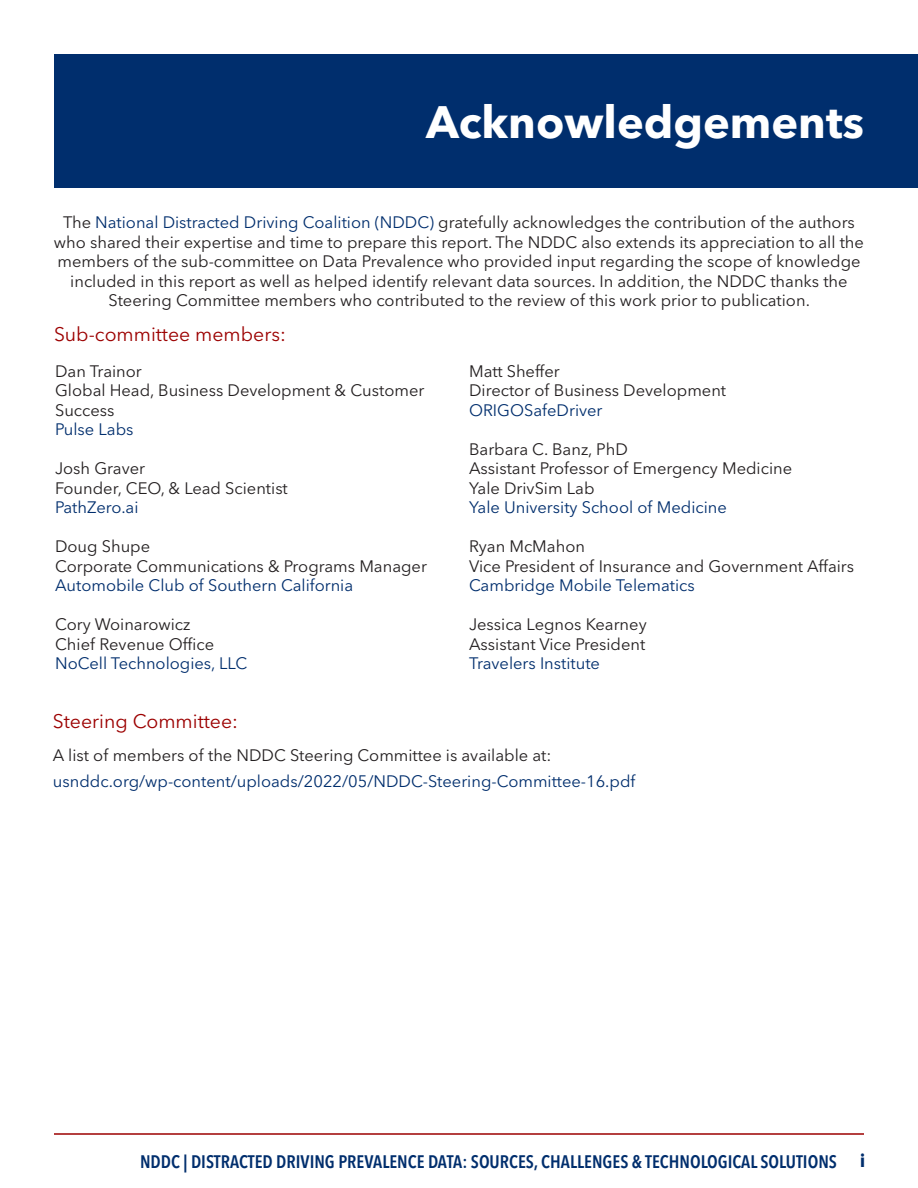
<style>
.page{position:relative;width:918px;height:1188px;background:#fff}
.page>*{position:absolute;margin:0;border:0;box-sizing:border-box;transform-origin:0 0}
.t1{font:700 45px "Avenir Next LT Pro";color:#fff}
.t2{font:19.5px "Avenir Next LT Pro";color:#9c0000}
.t3{font:600 condensed 18px "Avenir Next LT Pro";color:#002e6d}
.t4{font:700 condensed 18px "Avenir Next LT Pro";color:#002e6d}
.t5{font:16.5px/19.5px "Avenir Next LT Pro";color:#231f20}
.t6{font:16.5px "Avenir Next LT Pro";color:#002e6d}
.s1{color:#002e6d}
</style>
<div class="page">
<div style="left:54px;top:54px;width:864px;height:134px;background:#002e6d"></div>
<hr style="left:54px;top:1133px;width:810px;height:2px;background:#9c0000">
<h1 class="t1" style="left:426px;top:103px;width:439px">Acknowledgements</h1>
<p class="t5" style="left:54px;top:214px;width:812px;text-align:center">The <span class="s1">National Distracted Driving Coalition (NDDC)</span> gratefully acknowledges the contribution of the authors who shared their expertise and time to prepare this report. The NDDC also extends its appreciation to all the members of the sub-committee on Data Prevalence who provided input regarding the scope of knowledge included in this report as well as helped identify relevant data sources. In addition, the NDDC thanks the Steering Committee members who contributed to the review of this work prior to publication.</p>
<p class="t2" style="left:54px;top:326px;width:233px">Sub-committee members:</p>
<p class="t5" style="left:55px;top:363px;width:371px">Dan Trainor<br>Global Head, Business Development &amp; Customer<br>Success</p>
<p class="t6" style="left:55px;top:423px;width:80px">Pulse Labs</p>
<p class="t5" style="left:55px;top:460px;width:234px">Josh Graver<br>Founder, CEO, &amp; Lead Scientist</p>
<p class="t6" style="left:55px;top:501px;width:85px">PathZero.ai</p>
<p class="t5" style="left:55px;top:538px;width:373px">Doug Shupe<br>Corporate Communications &amp; Programs Manager</p>
<p class="t6" style="left:55px;top:579px;width:300px">Automobile Club of Southern California</p>
<p class="t5" style="left:55px;top:616px;width:161px">Cory Woinarowicz<br>Chief Revenue Office</p>
<p class="t6" style="left:55px;top:657px;width:194px">NoCell Technologies, LLC</p>
<p class="t5" style="left:469px;top:363px;width:259px">Matt Sheffer<br>Director of Business Development</p>
<p class="t6" style="left:469px;top:403px;width:135px">ORIGOSafeDriver</p>
<p class="t5" style="left:469px;top:441px;width:325px">Barbara C. Banz, PhD<br>Assistant Professor of Emergency Medicine<br>Yale DrivSim Lab</p>
<p class="t6" style="left:469px;top:501px;width:259px">Yale University School of Medicine</p>
<p class="t5" style="left:469px;top:538px;width:387px">Ryan McMahon<br>Vice President of Insurance and Government Affairs</p>
<p class="t6" style="left:469px;top:579px;width:227px">Cambridge Mobile Telematics</p>
<p class="t5" style="left:469px;top:616px;width:179px">Jessica Legnos Kearney<br>Assistant Vice President</p>
<p class="t6" style="left:469px;top:657px;width:132px">Travelers Institute</p>
<p class="t2" style="left:53px;top:713px;width:187px">Steering Committee:</p>
<p class="t5" style="left:53px;top:746px;width:500px">A list of members of the NDDC Steering Committee is available at:</p>
<p class="t6" style="left:53px;top:774px;width:584px">usnddc.org/wp-content/uploads/2022/05/NDDC-Steering-Committee-16.pdf</p>
<p class="t3" style="left:140px;top:1155px;width:698px">NDDC | DISTRACTED DRIVING PREVALENCE DATA: SOURCES, CHALLENGES &amp; TECHNOLOGICAL SOLUTIONS</p>
<p class="t4" style="left:860px;top:1150px;width:6px">i</p>
</div>
